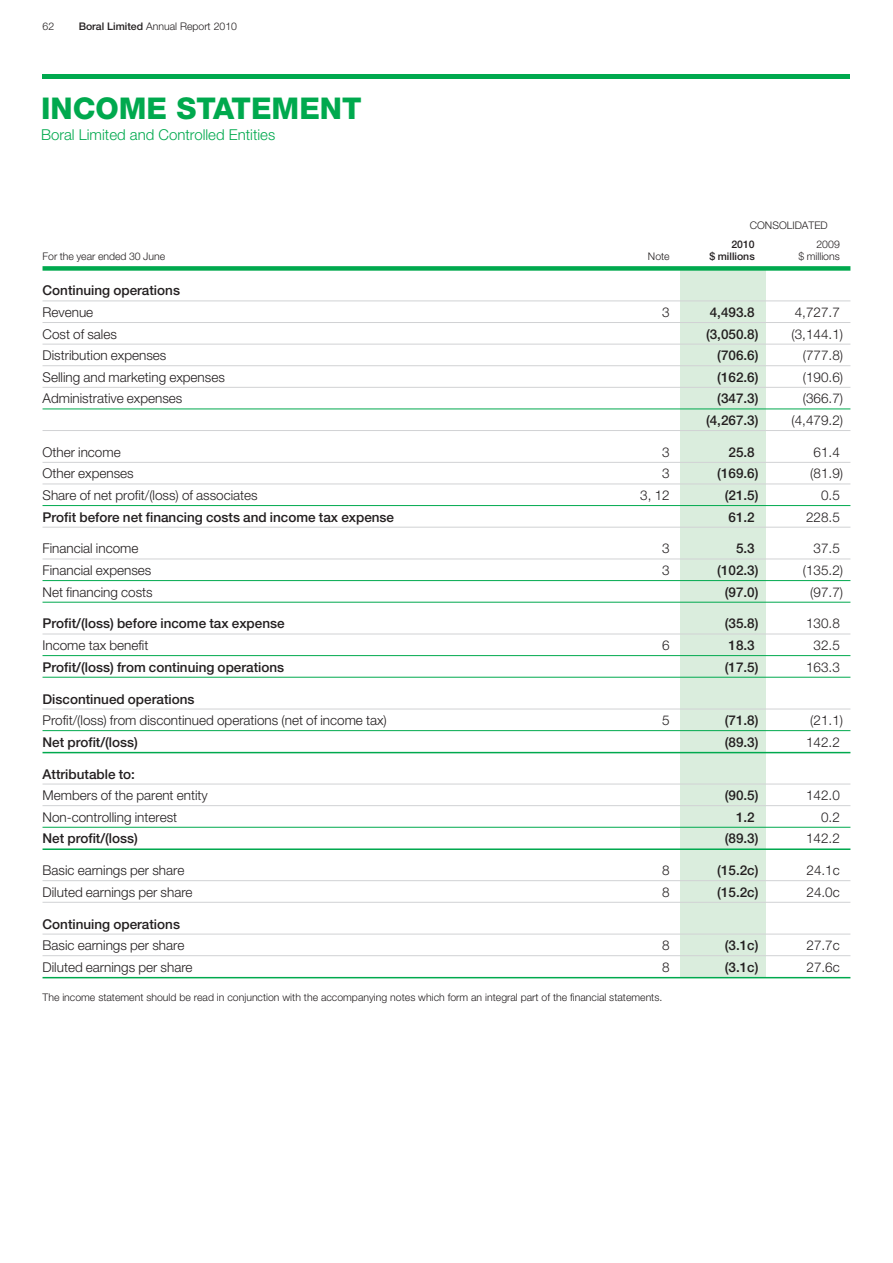
<style>
.page{position:relative;width:893px;height:1263px;background:#fff}
.page>*{position:absolute;margin:0;border:0;box-sizing:border-box;transform-origin:0 0}
.t1{font:800 30px "Helvetica Neue";color:#00a94e}
.t2{font:300 15px "Helvetica Neue";color:#00a94e}
.t3{font:300 13.5px "Helvetica Neue";color:#231f20}
.t4{font:500 13.5px "Helvetica Neue";color:#231f20}
.t5{font:300 10.5px "Helvetica Neue";color:#231f20}
.t6{font:500 10.5px "Helvetica Neue";color:#231f20}
.s1{font-weight:500}
</style>
<div class="page">
<div style="left:680px;top:269px;width:85px;height:709px;background:#daeddd"></div>
<div style="left:43px;top:74px;width:807px;height:5px;background:#00a94e"></div>
<div style="left:43px;top:266px;width:807px;height:5px;background:#00a94e"></div>
<hr style="left:43px;top:301px;width:807px;height:1px;background:#d1d2d4">
<hr style="left:43px;top:322px;width:807px;height:1px;background:#d1d2d4">
<hr style="left:43px;top:344px;width:807px;height:1px;background:#d1d2d4">
<hr style="left:43px;top:365px;width:807px;height:1px;background:#d1d2d4">
<hr style="left:43px;top:387px;width:807px;height:1px;background:#d1d2d4">
<hr style="left:43px;top:409px;width:807px;height:1px;background:#00a94e">
<hr style="left:43px;top:430px;width:807px;height:1px;background:#d1d2d4">
<hr style="left:43px;top:462px;width:807px;height:1px;background:#d1d2d4">
<hr style="left:43px;top:484px;width:807px;height:1px;background:#d1d2d4">
<hr style="left:43px;top:505px;width:807px;height:1px;background:#00a94e">
<hr style="left:43px;top:527px;width:807px;height:1px;background:#d1d2d4">
<hr style="left:43px;top:559px;width:807px;height:1px;background:#d1d2d4">
<hr style="left:43px;top:580px;width:807px;height:1px;background:#00a94e">
<hr style="left:43px;top:602px;width:807px;height:1px;background:#00a94e">
<hr style="left:43px;top:634px;width:807px;height:1px;background:#d1d2d4">
<hr style="left:43px;top:655px;width:807px;height:1px;background:#00a94e">
<hr style="left:43px;top:677px;width:807px;height:1px;background:#00a94e">
<hr style="left:43px;top:709px;width:807px;height:1px;background:#d1d2d4">
<hr style="left:43px;top:730px;width:807px;height:1px;background:#00a94e">
<hr style="left:43px;top:752px;width:807px;height:1px;background:#00a94e">
<hr style="left:43px;top:784px;width:807px;height:1px;background:#d1d2d4">
<hr style="left:43px;top:805px;width:807px;height:1px;background:#d1d2d4">
<hr style="left:43px;top:827px;width:807px;height:1px;background:#00a94e">
<hr style="left:43px;top:848px;width:807px;height:2px;background:#00a94e">
<hr style="left:43px;top:880px;width:807px;height:1px;background:#d1d2d4">
<hr style="left:43px;top:902px;width:807px;height:1px;background:#d1d2d4">
<hr style="left:43px;top:934px;width:807px;height:1px;background:#d1d2d4">
<hr style="left:43px;top:955px;width:807px;height:1px;background:#d1d2d4">
<hr style="left:43px;top:977px;width:807px;height:1px;background:#00a94e">
<p class="t5" style="left:43px;top:19px;width:13px">62</p>
<p class="t5" style="left:79px;top:19px;width:160px"><span class="s1">Boral Limited</span> Annual Report 2010</p>
<h1 class="t1" style="left:41px;top:90px;width:322px">INCOME STATEMENT</h1>
<p class="t2" style="left:41px;top:125px;width:236px">Boral Limited and Controlled Entities</p>
<p class="t5" style="left:750px;top:219px;width:15px">Consolida</p>
<p class="t5" style="left:808px;top:219px;width:13px">ted</p>
<p class="t6" style="left:731px;top:238px;width:25px">2010</p>
<p class="t5" style="left:816px;top:238px;width:25px">2009</p>
<p class="t5" style="left:43px;top:250px;width:124px">For the year ended 30 June</p>
<p class="t5" style="left:648px;top:250px;width:23px">Note</p>
<p class="t6" style="left:709px;top:250px;width:47px">$ millions</p>
<p class="t5" style="left:798px;top:250px;width:43px">$ millions</p>
<p class="t4" style="left:43px;top:283px;width:139px">Continuing operations</p>
<p class="t3" style="left:43px;top:304px;width:52px">Revenue</p>
<p class="t3" style="left:662px;top:304px;width:9px">3</p>
<p class="t4" style="left:710px;top:304px;width:47px">4,493.8</p>
<p class="t3" style="left:795px;top:304px;width:47px">4,727.7</p>
<p class="t3" style="left:43px;top:326px;width:76px">Cost of sales</p>
<p class="t4" style="left:706px;top:326px;width:54px">(3,050.8)</p>
<p class="t3" style="left:791px;top:326px;width:53px">(3,144.1)</p>
<p class="t3" style="left:43px;top:347px;width:125px">Distribution expenses</p>
<p class="t4" style="left:717px;top:347px;width:43px">(706.6)</p>
<p class="t3" style="left:803px;top:347px;width:42px">(777.8)</p>
<p class="t3" style="left:43px;top:369px;width:184px">Selling and marketing expenses</p>
<p class="t4" style="left:717px;top:369px;width:43px">(162.6)</p>
<p class="t3" style="left:803px;top:369px;width:42px">(190.6)</p>
<p class="t3" style="left:43px;top:390px;width:141px">Administrative expenses</p>
<p class="t4" style="left:717px;top:391px;width:43px">(347.3)</p>
<p class="t3" style="left:803px;top:390px;width:42px">(366.7)</p>
<p class="t4" style="left:706px;top:412px;width:54px">(4,267.3)</p>
<p class="t3" style="left:791px;top:412px;width:53px">(4,479.2)</p>
<p class="t3" style="left:43px;top:444px;width:80px">Other income</p>
<p class="t3" style="left:662px;top:444px;width:9px">3</p>
<p class="t4" style="left:728px;top:444px;width:28px">25.8</p>
<p class="t3" style="left:813px;top:444px;width:28px">61.4</p>
<p class="t3" style="left:43px;top:465px;width:93px">Other expenses</p>
<p class="t3" style="left:662px;top:465px;width:9px">3</p>
<p class="t4" style="left:717px;top:466px;width:43px">(169.6)</p>
<p class="t3" style="left:810px;top:465px;width:34px">(81.9)</p>
<p class="t3" style="left:43px;top:487px;width:217px">Share of net profit/(loss) of associates</p>
<p class="t3" style="left:640px;top:487px;width:31px">3, 12</p>
<p class="t4" style="left:725px;top:487px;width:35px">(21.5)</p>
<p class="t3" style="left:821px;top:487px;width:20px">0.5</p>
<p class="t4" style="left:43px;top:509px;width:353px">Profit before net financing costs and income tax expense</p>
<p class="t4" style="left:728px;top:509px;width:28px">61.2</p>
<p class="t3" style="left:806px;top:509px;width:35px">228.5</p>
<p class="t3" style="left:43px;top:540px;width:97px">Financial income</p>
<p class="t3" style="left:662px;top:540px;width:9px">3</p>
<p class="t4" style="left:736px;top:541px;width:20px">5.3</p>
<p class="t3" style="left:813px;top:540px;width:28px">37.5</p>
<p class="t3" style="left:43px;top:562px;width:110px">Financial expenses</p>
<p class="t3" style="left:662px;top:562px;width:9px">3</p>
<p class="t4" style="left:717px;top:562px;width:43px">(102.3)</p>
<p class="t3" style="left:803px;top:562px;width:42px">(135.2)</p>
<p class="t3" style="left:43px;top:584px;width:112px">Net financing costs</p>
<p class="t4" style="left:725px;top:584px;width:35px">(97.0)</p>
<p class="t3" style="left:810px;top:584px;width:34px">(97.7)</p>
<p class="t4" style="left:43px;top:616px;width:244px">Profit/(loss) before income tax expense</p>
<p class="t4" style="left:725px;top:616px;width:35px">(35.8)</p>
<p class="t3" style="left:806px;top:615px;width:35px">130.8</p>
<p class="t3" style="left:43px;top:637px;width:107px">Income tax benefit</p>
<p class="t3" style="left:662px;top:637px;width:9px">6</p>
<p class="t4" style="left:728px;top:637px;width:28px">18.3</p>
<p class="t3" style="left:813px;top:637px;width:28px">32.5</p>
<p class="t4" style="left:43px;top:659px;width:243px">Profit/(loss) from continuing operations</p>
<p class="t4" style="left:725px;top:659px;width:35px">(17.5)</p>
<p class="t3" style="left:806px;top:659px;width:35px">163.3</p>
<p class="t4" style="left:43px;top:691px;width:153px">Discontinued operations</p>
<p class="t3" style="left:43px;top:712px;width:346px">Profit/(loss) from discontinued operations (net of income tax)</p>
<p class="t3" style="left:662px;top:712px;width:9px">5</p>
<p class="t4" style="left:725px;top:712px;width:35px">(71.8)</p>
<p class="t3" style="left:810px;top:712px;width:34px">(21.1)</p>
<p class="t4" style="left:43px;top:734px;width:97px">Net profit/(loss)</p>
<p class="t4" style="left:725px;top:734px;width:35px">(89.3)</p>
<p class="t3" style="left:806px;top:734px;width:35px">142.2</p>
<p class="t4" style="left:43px;top:766px;width:94px">Attributable to:</p>
<p class="t3" style="left:43px;top:787px;width:167px">Members of the parent entity</p>
<p class="t4" style="left:725px;top:787px;width:35px">(90.5)</p>
<p class="t3" style="left:806px;top:787px;width:35px">142.0</p>
<p class="t3" style="left:43px;top:809px;width:136px">Non-controlling interest</p>
<p class="t4" style="left:736px;top:809px;width:20px">1.2</p>
<p class="t3" style="left:821px;top:809px;width:20px">0.2</p>
<p class="t4" style="left:43px;top:830px;width:97px">Net profit/(loss)</p>
<p class="t4" style="left:725px;top:830px;width:35px">(89.3)</p>
<p class="t3" style="left:806px;top:830px;width:35px">142.2</p>
<p class="t3" style="left:43px;top:862px;width:143px">Basic earnings per share</p>
<p class="t3" style="left:662px;top:862px;width:9px">8</p>
<p class="t4" style="left:717px;top:862px;width:43px">(15.2c)</p>
<p class="t3" style="left:806px;top:862px;width:35px">24.1c</p>
<p class="t3" style="left:43px;top:884px;width:152px">Diluted earnings per share</p>
<p class="t3" style="left:662px;top:884px;width:9px">8</p>
<p class="t4" style="left:717px;top:884px;width:43px">(15.2c)</p>
<p class="t3" style="left:806px;top:884px;width:35px">24.0c</p>
<p class="t4" style="left:43px;top:916px;width:139px">Continuing operations</p>
<p class="t3" style="left:43px;top:937px;width:143px">Basic earnings per share</p>
<p class="t3" style="left:662px;top:937px;width:9px">8</p>
<p class="t4" style="left:725px;top:937px;width:35px">(3.1c)</p>
<p class="t3" style="left:806px;top:937px;width:35px">27.7c</p>
<p class="t3" style="left:43px;top:959px;width:152px">Diluted earnings per share</p>
<p class="t3" style="left:662px;top:959px;width:9px">8</p>
<p class="t4" style="left:725px;top:959px;width:35px">(3.1c)</p>
<p class="t3" style="left:806px;top:959px;width:35px">27.6c</p>
<p class="t5" style="left:43px;top:990px;width:621px">The income statement should be read in conjunction with the accompanying notes which form an integral part of the financial statements.</p>
</div>
